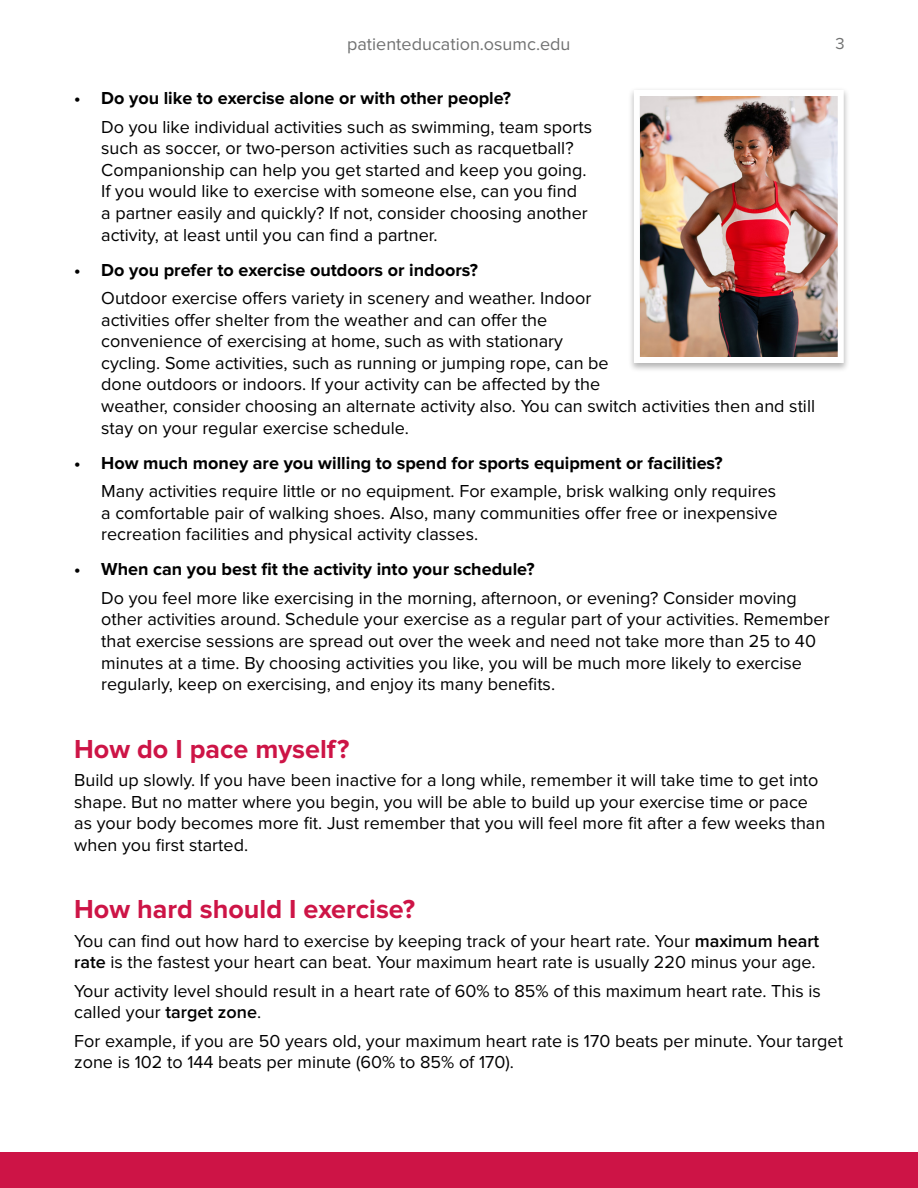
<style>
.page{position:relative;width:918px;height:1188px;background:#fff}
.page>*{position:absolute;margin:0;border:0;box-sizing:border-box;transform-origin:0 0}
.t1{font:700 27px "Proxima Nova";color:#cd1446}
.t2{font:18px/21.6px "Proxima Nova";color:#000}
.t3{font:700 18px "Proxima Nova";color:#000}
.t4{font:18px "Proxima Nova";color:#717272}
.t5{font:16.5px "Proxima Nova";color:#717272}
.s1{font-weight:600}
</style>
<div class="page">
<div style="left:0;top:1152px;width:918px;height:36px;background:#cd1446"></div>
<div style="left:628px;top:87px;width:222px;height:285px;background:#000;opacity:.3"></div>
<img style="left:641px;top:97px;width:196px;height:259px">
<div style="left:634px;top:90px;width:210px;height:273px;border:6px solid #fff"></div>
<p class="t4" style="left:347px;top:34px;width:225px">patienteducation.osumc.edu</p>
<p class="t5" style="left:835px;top:34px;width:11px">3</p>
<p class="t3" style="left:74px;top:88px;width:438px">• Do you like to exercise alone or with other people?</p>
<p class="t2" style="left:101px;top:116px;width:492px">Do you like individual activities such as swimming, team sports such as soccer, or two-person activities such as racquetball?<br>Companionship can help you get started and keep you going.<br>If you would like to exercise with someone else, can you find<br>a partner easily and quickly? If not, consider choosing another activity, at least until you can find a partner.</p>
<p class="t3" style="left:74px;top:259px;width:405px">• Do you prefer to exercise outdoors or indoors?</p>
<p class="t2" style="left:101px;top:288px;width:715px">Outdoor exercise offers variety in scenery and weather. Indoor<br>activities offer shelter from the weather and can offer the<br>convenience of exercising at home, such as with stationary<br>cycling. Some activities, such as running or jumping rope, can be<br>done outdoors or indoors. If your activity can be affected by the<br>weather, consider choosing an alternate activity also. You can switch activities then and still stay on your regular exercise schedule.</p>
<p class="t3" style="left:74px;top:452px;width:650px">• How much money are you willing to spend for sports equipment or facilities?</p>
<p class="t2" style="left:101px;top:481px;width:678px;text-align:justify">Many activities require little or no equipment. For example, brisk walking only requires a comfortable pair of walking shoes. Also, many communities offer free or inexpensive recreation facilities and physical activity classes.</p>
<p class="t3" style="left:74px;top:559px;width:462px">• When can you best fit the activity into your schedule?</p>
<p class="t2" style="left:101px;top:587px;width:730px">Do you feel more like exercising in the morning, afternoon, or evening? Consider moving other activities around. Schedule your exercise as a regular part of your activities. Remember that exercise sessions are spread out over the week and need not take more than 25 to 40 minutes at a time. By choosing activities you like, you will be much more likely to exercise regularly, keep on exercising, and enjoy its many benefits.</p>
<h1 class="t1" style="left:74px;top:733px;width:277px">How do I pace myself?</h1>
<p class="t2" style="left:74px;top:769px;width:753px">Build up slowly. If you have been inactive for a long while, remember it will take time to get into shape. But no matter where you begin, you will be able to build up your exercise time or pace as your body becomes more fit. Just remember that you will feel more fit after a few weeks than when you first started.</p>
<h1 class="t1" style="left:74px;top:894px;width:342px">How hard should I exercise?</h1>
<p class="t2" style="left:74px;top:930px;width:747px">You can find out how hard to exercise by keeping track of your heart rate. Your <span class="s1">maximum heart rate</span> is the fastest your heart can beat. Your maximum heart rate is usually 220 minus your age.</p>
<p class="t2" style="left:74px;top:980px;width:748px">Your activity level should result in a heart rate of 60% to 85% of this maximum heart rate. This is called your <span class="s1">target zone</span>.</p>
<p class="t2" style="left:74px;top:1030px;width:770px">For example, if you are 50 years old, your maximum heart rate is 170 beats per minute. Your target zone is 102 to 144 beats per minute (60% to 85% of 170).</p>
</div>
